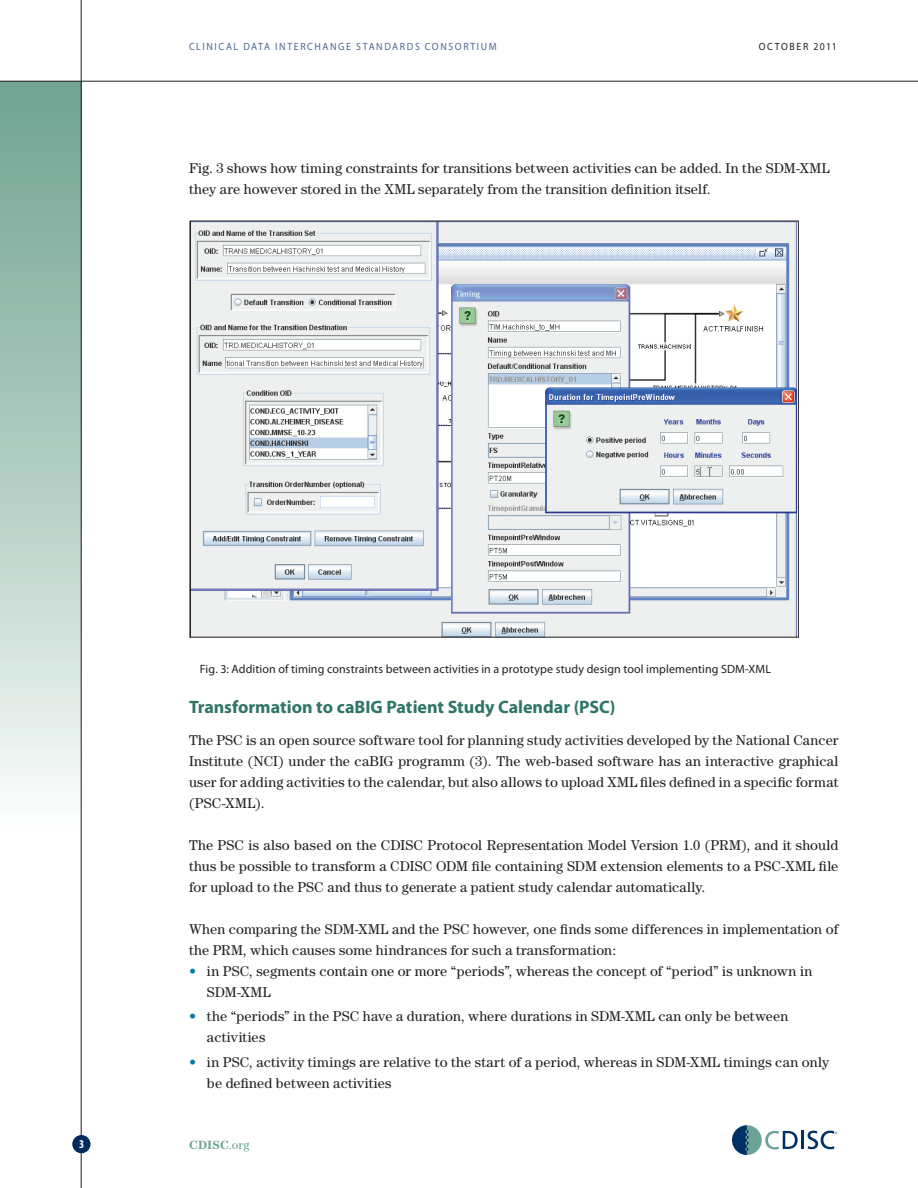
<style>
.page{position:relative;width:918px;height:1188px;background:#fff}
.page>*{position:absolute;margin:0;border:0;box-sizing:border-box;transform-origin:0 0}
.t1{font:700 18px "Myriad Pro";color:#2f7468}
.t2{font:14.25px/21px "Century";letter-spacing:.01em;color:#231f20}
.t3{font:12px "Myriad Pro";letter-spacing:.01em;color:#231f20}
.t4{font:700 12px "Century";letter-spacing:.01em;color:#71a492}
.t5{font:700 condensed 12px "Myriad Pro";color:#fff}
.t6{font:10.5px "Myriad Pro";letter-spacing:.165em;color:#4d6791;scale:.94 1}
.t7{font:10.5px "Myriad Pro";letter-spacing:.15em;color:#231f20;scale:.94 1}
.s1{color:#0078a5}
.s2{font-weight:400}
</style>
<div class="page">
<div style="left:0;top:81px;width:81px;height:873px;background:linear-gradient(to bottom,#6ea18f,#fff)"></div>
<hr style="left:0;top:81px;width:918px;height:1px;background:#231f20">
<hr style="left:81px;top:0;width:1px;height:1188px;background:#231f20">
<div style="left:72px;top:1135px;width:19px;height:18px;background:#00295c;border-radius:50%"></div>
<hr style="left:801px;top:1131px;width:3px;height:18px;background:#003163">
<svg style="left:732px;top:1125px;width:66px;height:30px"></svg>
<svg style="left:808px;top:1131px;width:29px;height:18px"></svg>
<img style="left:189px;top:222px;width:608px;height:415px">
<p class="t6" style="left:189px;top:40px;width:329px">Clinic al Data Interchange Standards Consorti um</p>
<p class="t7" style="left:759px;top:40px;width:85px">Oc tober 2011</p>
<p class="t2" style="left:189px;top:158px;width:642px">Fig. 3 shows how timing constraints for transitions between activities can be added. In the SDM-XML they are however stored in the XML separately from the transition definition itself.</p>
<p class="t3" style="left:200px;top:661px;width:565px">Fig. 3: Addition of timing constraints between activities in a prototype study design tool implementing SDM-XML</p>
<p class="t1" style="left:189px;top:695px;width:428px">Transformation to caBIG Patient Study Calendar (PSC)</p>
<p class="t2" style="left:189px;top:729px;width:651px;text-align:justify">The PSC is an open source software tool for planning study activities developed by the National Cancer Institute (NCI) under the caBIG programm (3). The web-based software has an interactive graphical user for adding activities to the calendar, but also allows to upload XML files defined in a specific format (PSC-XML).</p>
<p class="t2" style="left:189px;top:834px;width:651px;text-align:justify">The PSC is also based on the CDISC Protocol Representation Model Version 1.0 (PRM), and it should thus be possible to transform a CDISC ODM file containing SDM extension elements to a PSC-XML file for upload to the PSC and thus to generate a patient study calendar automatically.</p>
<p class="t2" style="left:189px;top:918px;width:651px">When comparing the SDM-XML and the PSC however, one finds some differences in implementation of the PRM, which causes some hindrances for such a transformation:</p>
<p class="t2" style="left:207px;top:960px;width:607px;text-indent:-18px"><span class="s1">•</span> in PSC, segments contain one or more “periods”, whereas the concept of “period” is unknown in<br>SDM-XML</p>
<p class="t2" style="left:207px;top:1006px;width:583px;text-indent:-18px"><span class="s1">•</span> the “periods” in the PSC have a duration, where durations in SDM-XML can only be between activities</p>
<p class="t2" style="left:207px;top:1051px;width:624px;text-indent:-18px"><span class="s1">•</span> in PSC, activity timings are relative to the start of a period, whereas in SDM-XML timings can only be defined between activities</p>
<p class="t5" style="left:79px;top:1137px;width:7px">3</p>
<p class="t4" style="left:189px;top:1138px;width:62px">CDISC<span class="s2">.org</span></p>
</div>
